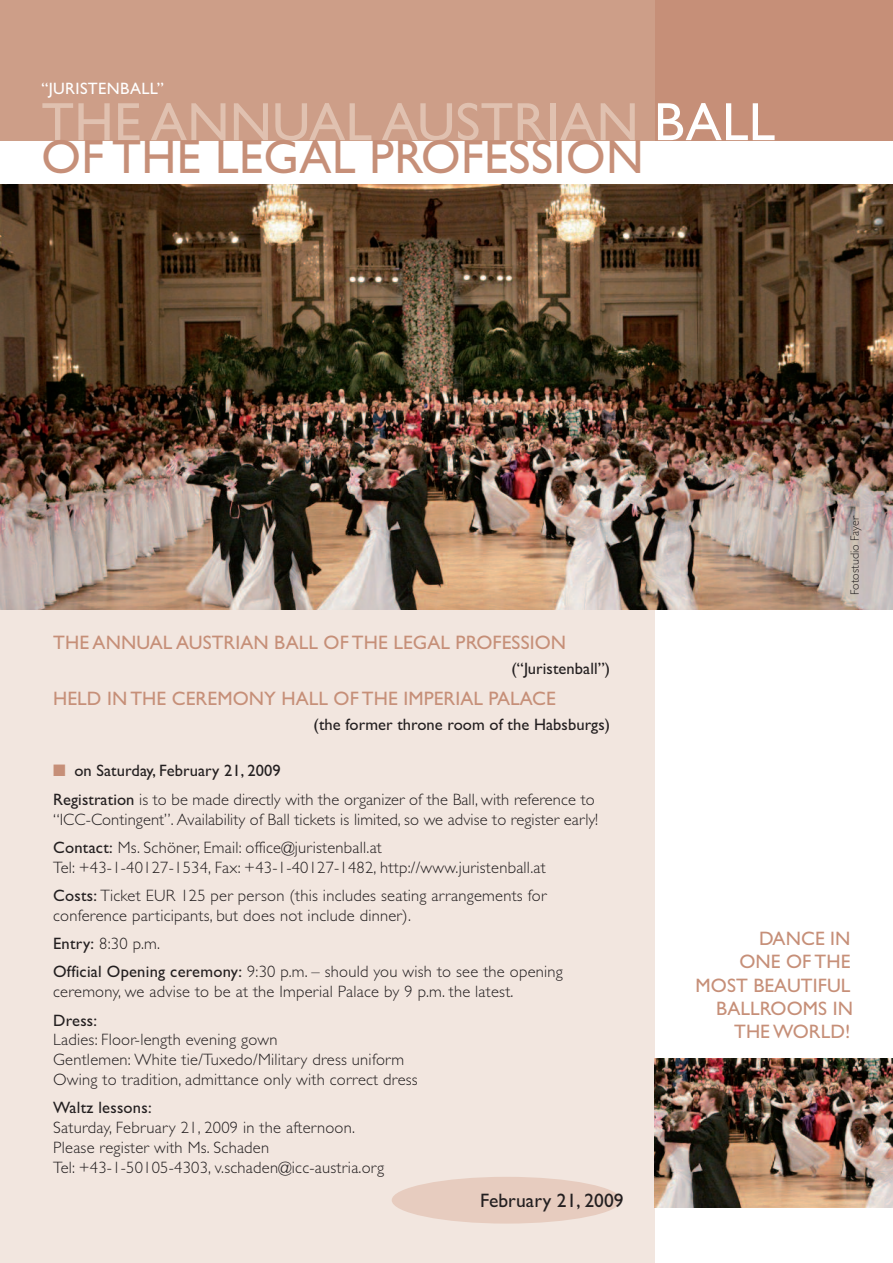
<style>
.page{position:relative;width:893px;height:1263px;background:#fff}
.page>*{position:absolute;margin:0;border:0;box-sizing:border-box;transform-origin:0 0}
.t1{font:54px "Gill Sans";letter-spacing:.005em;color:#e0c1b0}
.t2{font:48px "Gill Sans";letter-spacing:.01em;color:#c68f78}
.t3{font:19.5px/23.4px "Gill Sans";letter-spacing:.005em;color:#c68f78;text-align:right}
.t4{font:19.5px "Gill Sans";letter-spacing:.005em;color:#231f20}
.t5{font:300 16.5px/28.3px "Gill Sans";letter-spacing:.015em;color:#231f20}
.t6{font:16.5px "Gill Sans";letter-spacing:.005em;color:#231f20}
.t7{font:16.5px "Gill Sans";letter-spacing:.02em;color:#fff}
.t8{font:300 12px "Gill Sans";letter-spacing:.005em;color:#231f20}
.s1{color:#fff}
.s2{color:#c68f78}
.s3{font-weight:400}
</style>
<div class="page">
<div style="left:0;top:577px;width:655px;height:686px;background:#f2e6df"></div>
<div style="left:0;top:0;width:893px;height:140px;background:#c68f78"></div>
<div style="left:0;top:0;width:655px;height:140px;background:#cd9e88"></div>
<img style="left:0;top:184px;width:893px;height:426px">
<img style="left:655px;top:1059px;width:238px;height:149px">
<div style="left:392px;top:1177px;width:229px;height:46px;background:#e7ccbf;border-radius:50%"></div>
<p class="t7" style="left:41px;top:79px;width:124px">“JURISTENBALL”</p>
<h1 class="t1" style="left:41px;top:90px;width:735px">THE ANNUAL AUSTRIAN <span class="s1">BALL</span></h1>
<h2 class="t2" style="left:41px;top:128px;width:604px">OF THE LEGAL PROFESSION</h2>
<p class="t8" style="left:848px;top:595px;width:81px;rotate:-90deg">Fotostudio Fayer</p>
<p class="t3" style="left:53px;top:630px;width:514px">THE ANNUAL AUSTRIAN BALL OF THE LEGAL PROFESSION</p>
<p class="t6" style="left:511px;top:659px;width:100px">(“Juristenball”)</p>
<p class="t3" style="left:53px;top:686px;width:504px">HELD IN THE CEREMONY HALL OF THE IMPERIAL PALACE</p>
<p class="t6" style="left:314px;top:715px;width:298px">(the former throne room of the Habsburgs)</p>
<p class="t5" style="left:53px;top:755px;width:543px;line-height:29.1px"><span class="s2">■</span> <span class="s3">on Saturday, February 21, 2009<br>Registration</span> is to be made directly with the organizer of the Ball, with reference to</p>
<p class="t5" style="left:53px;top:805px;width:547px">“ICC-Contingent”. Availability of Ball tickets is limited, so we advise to register early!<br><span class="s3">Contact:</span> Ms. Schöner, Email: office@juristenball.at</p>
<p class="t5" style="left:53px;top:853px;width:495px">Tel: +43-1-40127-1534, Fax: +43-1-40127-1482, http://www.juristenball.at<br><span class="s3">Costs:</span> Ticket EUR 125 per person (this includes seating arrangements for</p>
<p class="t5" style="left:53px;top:901px;width:511px">conference participants, but does not include dinner).<br><span class="s3">Entry:</span> 8:30 p.m.<br><span class="s3">Official Opening ceremony:</span> 9:30 p.m. – should you wish to see the opening</p>
<p class="t5" style="left:53px;top:977px;width:462px">ceremony, we advise to be at the Imperial Palace by 9 p.m. the latest.</p>
<p class="t6" style="left:53px;top:1010px;width:46px">Dress:</p>
<p class="t5" style="left:53px;top:1030px;width:366px;line-height:19.8px">Ladies: Floor-length evening gown<br>Gentlemen: White tie/Tuxedo/Military dress uniform<br>Owing to tradition, admittance only with correct dress</p>
<p class="t6" style="left:53px;top:1098px;width:100px">Waltz lessons:</p>
<p class="t5" style="left:53px;top:1117px;width:332px;line-height:19.8px">Saturday, February 21, 2009 in the afternoon.<br>Please register with Ms. Schaden<br>Tel: +43-1-50105-4303, v.schaden@icc-austria.org</p>
<p class="t4" style="left:480px;top:1189px;width:145px">February 21, 2009</p>
<p class="t3" style="left:696px;top:926px;width:159px">DANCE IN<br>ONE OF THE<br>MOST BEAUTIFUL<br>BALLROOMS IN<br>THEWORLD!</p>
</div>
